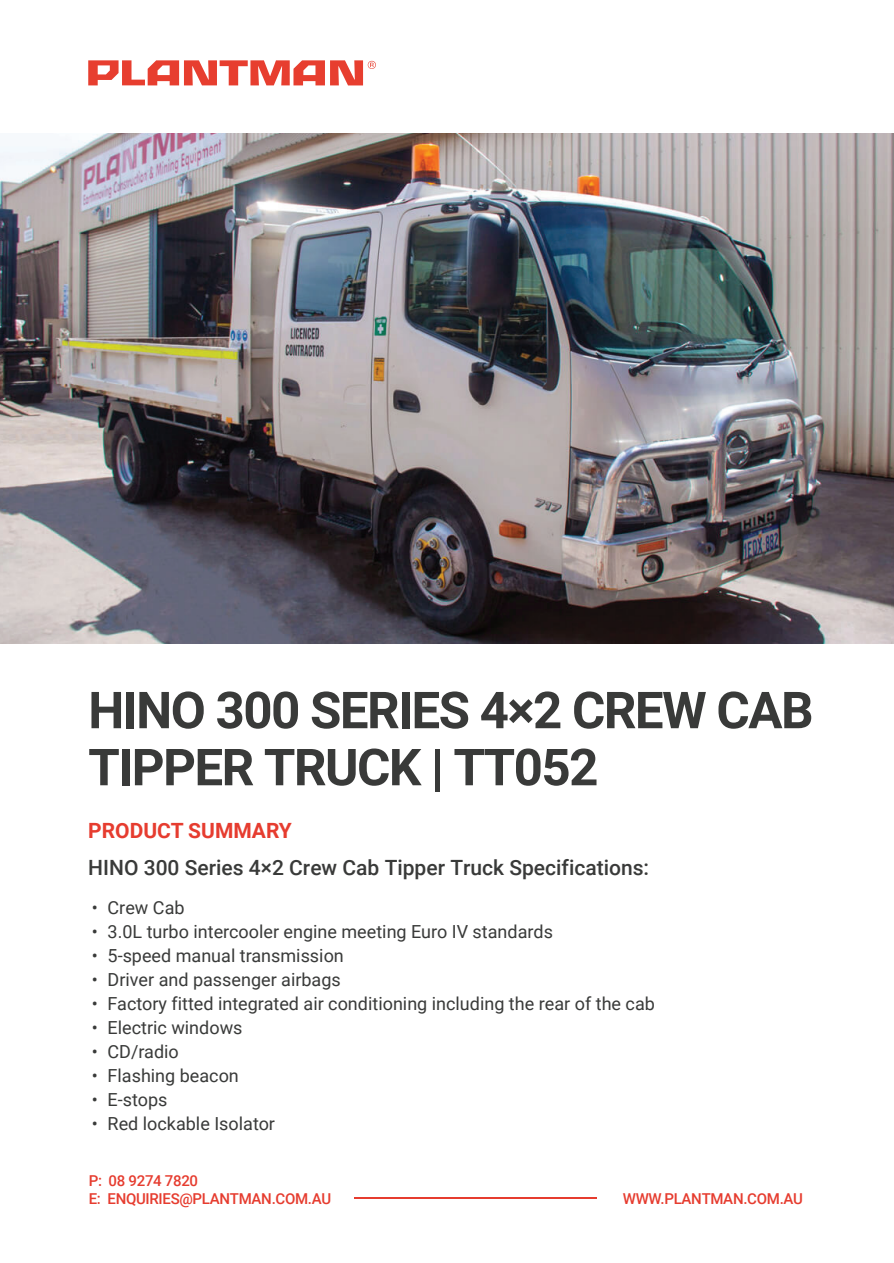
<style>
.page{position:relative;width:894px;height:1263px;background:#fff}
.page>*{position:absolute;margin:0;border:0;box-sizing:border-box;transform-origin:0 0}
.t1{font:700 51px/57px "Roboto";letter-spacing:-.03em;color:#393a39}
.t2{font:500 21px "Roboto";color:#393a39}
.t3{font:700 21px "Roboto";color:#e63c2f}
.t4{font:18px "Roboto";color:#393a39}
.t5{font:500 15px/18px "Roboto";letter-spacing:-.02em;color:#e63c2f}
</style>
<div class="page">
<svg style="left:88px;top:60px;width:288px;height:25px"></svg>
<img style="left:0;top:133px;width:893px;height:510px">
<hr style="left:354px;top:1197px;width:243px;height:1px;background:#e63c2f">
<h1 class="t1" style="left:88px;top:679px;width:726px">HINO 300 SERIES 4×2 CREW CAB<br>TIPPER TRUCK | TT052</h1>
<p class="t3" style="left:88px;top:816px;width:205px">PRODUCT SUMMARY</p>
<p class="t2" style="left:88px;top:852px;width:562px">HINO 300 Series 4×2 Crew Cab Tipper Truck Specifications:</p>
<p class="t4" style="left:92px;top:895px;width:94px">• Crew Cab</p>
<p class="t4" style="left:92px;top:919px;width:462px">• 3.0L turbo intercooler engine meeting Euro IV standards</p>
<p class="t4" style="left:92px;top:943px;width:253px">• 5-speed manual transmission</p>
<p class="t4" style="left:92px;top:967px;width:250px">• Driver and passenger airbags</p>
<p class="t4" style="left:92px;top:991px;width:564px">• Factory fitted integrated air conditioning including the rear of the cab</p>
<p class="t4" style="left:92px;top:1015px;width:152px">• Electric windows</p>
<p class="t4" style="left:92px;top:1039px;width:89px">• CD/radio</p>
<p class="t4" style="left:92px;top:1063px;width:149px">• Flashing beacon</p>
<p class="t4" style="left:92px;top:1087px;width:77px">• E-stops</p>
<p class="t4" style="left:92px;top:1111px;width:185px">• Red lockable Isolator</p>
<p class="t5" style="left:89px;top:1170px;width:244px">P: 08 9274 7820<br>E: ENQUIRIES@PLANTMAN.COM.AU</p>
<p class="t5" style="left:622px;top:1188px;width:181px">WWW.PLANTMAN.COM.AU</p>
</div>
